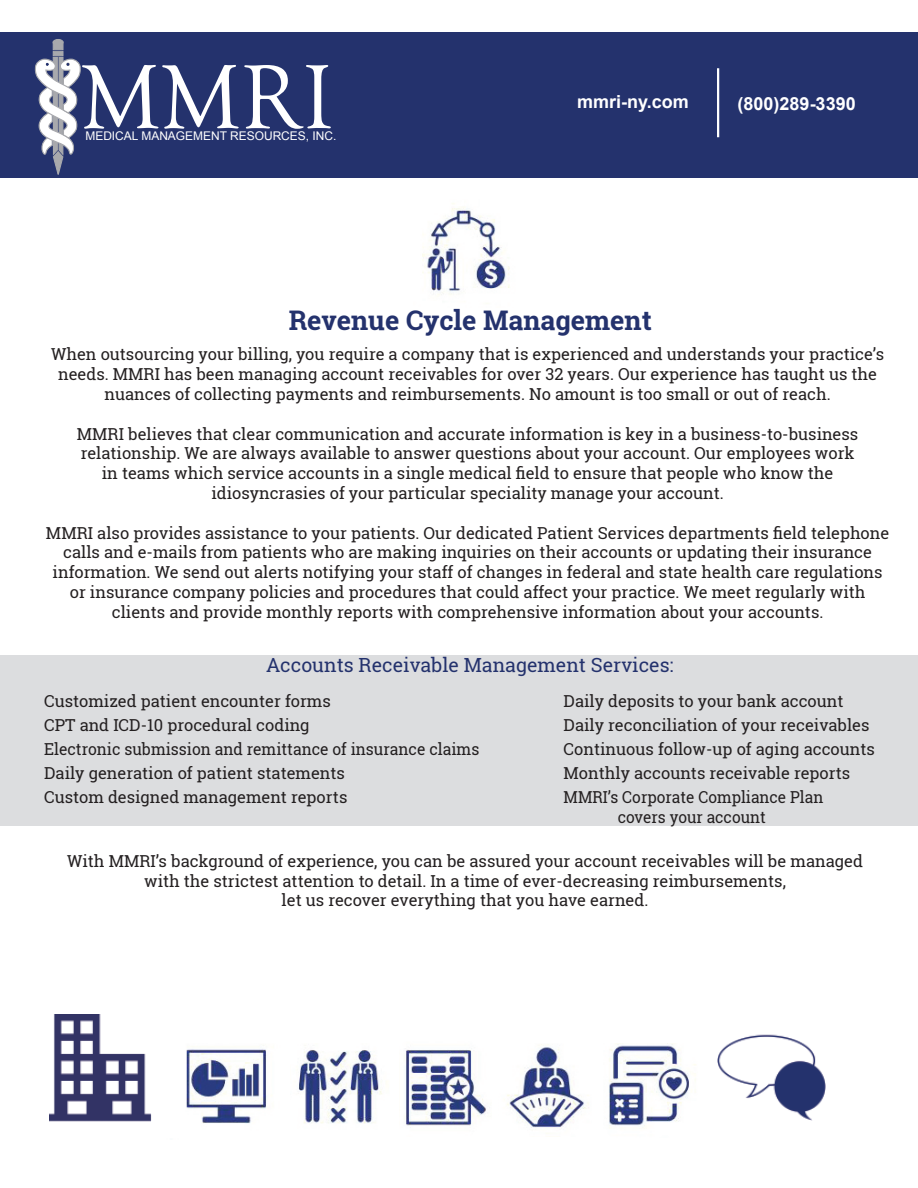
<style>
.page{position:relative;width:918px;height:1188px;background:#fff}
.page>*{position:absolute;margin:0;border:0;box-sizing:border-box;transform-origin:0 0}
.t1{font:93.45px "Goudy Old Style T";color:#fff}
.t2{font:700 27px "Roboto Slab";color:#24326d}
.t3{font:19.5px "Roboto Slab";color:#24326d}
.t4{font:700 18px "Arial";color:#fff}
.t5{font:16.5px/19.8px "Roboto Slab";color:#231f20;text-align:center}
.t6{font:16.5px "Roboto Slab";color:#231f20;scale:.95 1}
.t7{font:16.5px/19.8px "Roboto Slab";color:#231f20;text-align:center;scale:.94 1}
.t8{font:12px "Arial";color:#fff}
</style>
<div class="page">
<div style="left:0;top:33px;width:918px;height:145px;background:#24326d"></div>
<div style="left:0;top:656px;width:918px;height:170px;background:#dcdddf"></div>
<div style="left:53px;top:42px;width:11px;height:8px;background:#a8a9ad"></div>
<div style="left:53px;top:51px;width:11px;height:5px;background:#a8a9ad;border:1px solid #a8a9ad"></div>
<svg style="left:52px;top:39px;width:12px;height:9px"></svg>
<svg style="left:35px;top:56px;width:45px;height:119px"></svg>
<hr style="left:717px;top:68px;width:2px;height:69px;background:#fff">
<img style="left:422px;top:203px;width:88px;height:92px">
<img style="left:49px;top:1015px;width:103px;height:107px">
<img style="left:186px;top:1049px;width:81px;height:75px">
<img style="left:298px;top:1050px;width:84px;height:74px">
<img style="left:406px;top:1050px;width:80px;height:76px">
<img style="left:507px;top:1044px;width:82px;height:84px">
<img style="left:609px;top:1043px;width:87px;height:85px">
<img style="left:718px;top:1034px;width:108px;height:87px">
<h1 class="t1" style="left:81px;top:46px;width:254px">MMRI</h1>
<p class="t8" style="left:85px;top:128px;width:252px">MEDICAL MANAGEMENT RESOURCES, INC.</p>
<p class="t4" style="left:577px;top:89px;width:113px">mmri-ny.com</p>
<p class="t4" style="left:738px;top:92px;width:120px">(800)289-3390</p>
<h2 class="t2" style="left:289px;top:302px;width:365px">Revenue Cycle Management</h2>
<p class="t5" style="left:51px;top:344px;width:834px">When outsourcing your billing, you require a company that is experienced and understands your practice’s needs. MMRI has been managing account receivables for over 32 years. Our experience has taught us the nuances of collecting payments and reimbursements. No amount is too small or out of reach.</p>
<p class="t5" style="left:77px;top:424px;width:783px">MMRI believes that clear communication and accurate information is key in a business-to-business relationship. We are always available to answer questions about your account. Our employees work in teams which service accounts in a single medical field to ensure that people who know the idiosyncrasies of your particular speciality manage your account.</p>
<p class="t5" style="left:46px;top:523px;width:845px">MMRI also provides assistance to your patients. Our dedicated Patient Services departments field telephone calls and e-mails from patients who are making inquiries on their accounts or updating their insurance information. We send out alerts notifying your staff of changes in federal and state health care regulations or insurance company policies and procedures that could affect your practice. We meet regularly with clients and provide monthly reports with comprehensive information about your accounts.</p>
<p class="t3" style="left:266px;top:652px;width:409px">Accounts Receivable Management Services:</p>
<p class="t5" style="left:44px;top:691px;width:288px">Customized patient encounter forms</p>
<p class="t5" style="left:564px;top:691px;width:281px">Daily deposits to your bank account</p>
<p class="t5" style="left:44px;top:715px;width:267px">CPT and ICD-10 procedural coding</p>
<p class="t5" style="left:564px;top:715px;width:307px">Daily reconciliation of your receivables</p>
<p class="t6" style="left:44px;top:738px;width:460px">Electronic submission and remittance of insurance claims</p>
<p class="t5" style="left:564px;top:739px;width:313px">Continuous follow-up of aging accounts</p>
<p class="t5" style="left:44px;top:763px;width:302px">Daily generation of patient statements</p>
<p class="t5" style="left:564px;top:763px;width:288px">Monthly accounts receivable reports</p>
<p class="t5" style="left:44px;top:787px;width:305px">Custom designed management reports</p>
<p class="t7" style="left:564px;top:787px;width:278px">MMRI’s Corporate Compliance Plan covers your account</p>
<p class="t5" style="left:67px;top:851px;width:797px">With MMRI’s background of experience, you can be assured your account receivables will be managed with the strictest attention to detail. In a time of ever-decreasing reimbursements,<br>let us recover everything that you have earned.</p>
</div>
